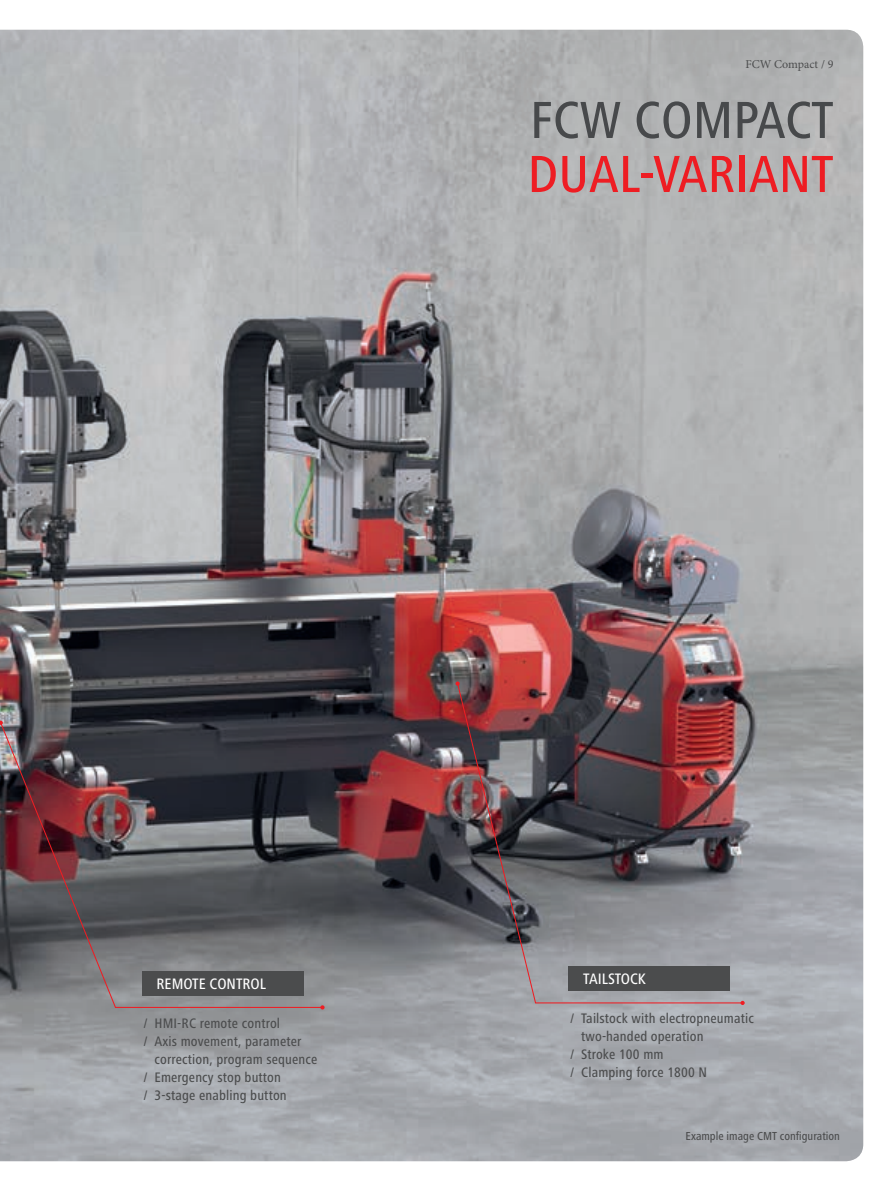
<style>
.page{position:relative;width:893px;height:1191px;background:#fff}
.page>*{position:absolute;margin:0;border:0;box-sizing:border-box;transform-origin:0 0}
.t1{font:500 condensed 54px "Frutiger Next LTW1 G";color:#ee1d23}
.t2{font:500 condensed 54px "Frutiger Next LTW1 G";color:#47494b}
.t3{font:500 condensed 15.6px "Frutiger Next LTW1 G";color:#fff}
.t4{font:500 condensed 14.25px "Frutiger Next LTW1 G";letter-spacing:.01em;color:#4b4c4d}
.t5{font:500 condensed 12px "Frutiger Next LTW1 G";color:#4b4c4d}
.t6{font:12px "Minion Pro";color:#4b4c4d}
</style>
<div class="page">
<img style="left:0;top:30px;width:863px;height:1131px">
<svg style="left:0;top:721px;width:324px;height:287px;background:#595257"></svg>
<svg style="left:320px;top:1005px;width:5px;height:4px"></svg>
<svg style="left:0;top:720px;width:3px;height:5px"></svg>
<img style="left:456px;top:682px;width:288px;height:322px">
<svg style="left:740px;top:1000px;width:5px;height:5px"></svg>
<svg style="left:455px;top:681px;width:5px;height:4px"></svg>
<div style="left:142px;top:971px;width:161px;height:24px;background:#4b4c4d"></div>
<div style="left:568px;top:966px;width:162px;height:24px;background:#4b4c4d"></div>
<p class="t6" style="left:745px;top:56px;width:90px">FCW Compact / 9</p>
<h1 class="t2" style="left:530px;top:89px;width:305px">FCW COMPACT</h1>
<h1 class="t1" style="left:527px;top:143px;width:308px">DUAL-VARIANT</h1>
<p class="t3" style="left:157px;top:974px;width:111px">REMOTE CONTROL</p>
<p class="t4" style="left:144px;top:1014px;width:138px">/ HMI-RC remote control</p>
<p class="t4" style="left:144px;top:1032px;width:159px">/ Axis movement, parameter</p>
<p class="t4" style="left:154px;top:1050px;width:164px">correction, program sequence</p>
<p class="t4" style="left:144px;top:1068px;width:139px">/ Emergency stop button</p>
<p class="t4" style="left:144px;top:1086px;width:144px">/ 3-stage enabling button</p>
<p class="t3" style="left:583px;top:970px;width:64px">TAILSTOCK</p>
<p class="t4" style="left:570px;top:1009px;width:185px">/ Tailstock with electropneumatic</p>
<p class="t4" style="left:581px;top:1027px;width:124px">two-handed operation</p>
<p class="t4" style="left:570px;top:1045px;width:95px">/ Stroke 100 mm</p>
<p class="t4" style="left:570px;top:1063px;width:138px">/ Clamping force 1800 N</p>
<p class="t5" style="left:686px;top:1129px;width:156px">Example image CMT configuration</p>
</div>
